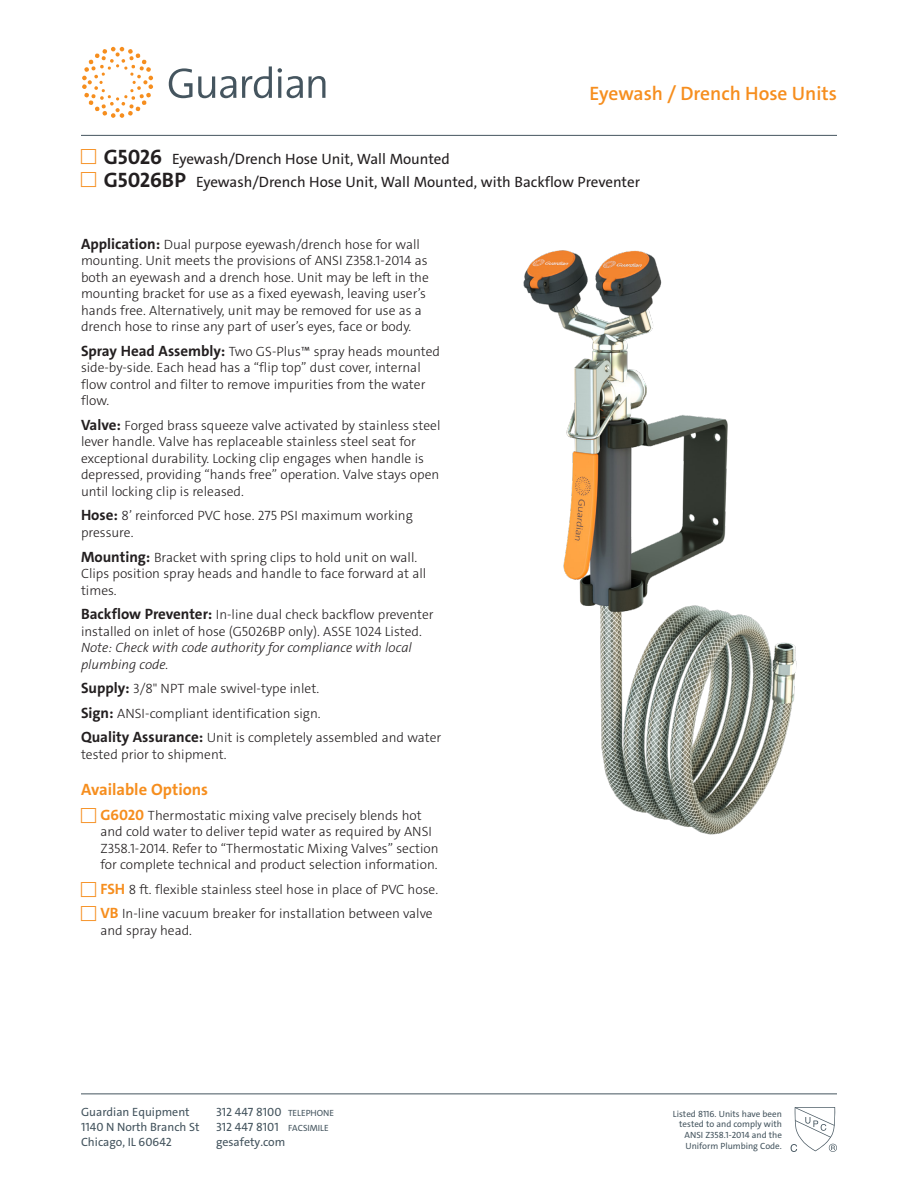
<style>
.page{position:relative;width:918px;height:1188px;background:#fff}
.page>*{position:absolute;margin:0;border:0;box-sizing:border-box;transform-origin:0 0}
.t1{font:600 19.5px "The Sans C4 s";color:#f68e1e}
.Options_Head{font:700 16.5px "The Sans C4 s";color:#f68e1e}
.t2{font:15px "The Sans C4 s";color:#231f20}
.Body{font:300 13.5px/16.5px "The Sans C4 s";color:#231f20}
.t3{font:12px "The Sans C4 s";color:#45555f}
.t4{font:9px/10.8px "The Sans C4 s";color:#45555f;text-align:right}
.s1{font-weight:700;font-size:21px}
.s2{font-weight:700;font-size:15px}
.s3{font-style:italic}
.s4{font-weight:700;font-size:15px;color:#f68e1e}
.s5{font-size:9px}
</style>
<div class="page">
<hr style="left:81px;top:1094px;width:756px;height:1px;background:#45555f">
<svg style="left:242px;top:66px;width:30px;height:32px"></svg>
<svg style="left:278px;top:68px;width:25px;height:30px"></svg>
<svg style="left:309px;top:76px;width:16px;height:22px"></svg>
<svg style="left:169px;top:68px;width:67px;height:30px"></svg>
<svg style="left:82px;top:47px;width:71px;height:71px"></svg>
<hr style="left:81px;top:135px;width:756px;height:1px;background:#45555f">
<svg style="left:791px;top:1107px;width:46px;height:45px"></svg>
<img style="left:523px;top:250px;width:274px;height:585px">
<h1 class="t1" style="left:590px;top:81px;width:249px">Eyewash / Drench Hose Units</h1>
<p class="t2" style="left:104px;top:149px;width:348px"><span class="s1">G5026</span> Eyewash/Drench Hose Unit, Wall Mounted</p>
<p class="t2" style="left:104px;top:172px;width:538px"><span class="s1">G5026BP</span> Eyewash/Drench Hose Unit, Wall Mounted, with Backflow Preventer</p>
<p class="Body" style="left:81px;top:236px;width:349px"><span class="s2">Application:</span> Dual purpose eyewash/drench hose for wall mounting. Unit meets the provisions of ANSI Z358.1-2014 as both an eyewash and a drench hose. Unit may be left in the mounting bracket for use as a fixed eyewash, leaving user’s hands free. Alternatively, unit may be removed for use as a drench hose to rinse any part of user’s eyes, face or body.</p>
<p class="Body" style="left:81px;top:343px;width:361px"><span class="s2">Spray Head Assembly:</span> Two GS-Plus™ spray heads mounted side-by-side. Each head has a “flip top” dust cover, internal flow control and filter to remove impurities from the water flow.</p>
<p class="Body" style="left:81px;top:417px;width:361px"><span class="s2">Valve:</span> Forged brass squeeze valve activated by stainless steel lever handle. Valve has replaceable stainless steel seat for exceptional durability. Locking clip engages when handle is depressed, providing “hands free” operation. Valve stays open until locking clip is released.</p>
<p class="Body" style="left:81px;top:508px;width:333px"><span class="s2">Hose:</span> 8’ reinforced PVC hose. 275 PSI maximum working pressure.</p>
<p class="Body" style="left:81px;top:549px;width:347px"><span class="s2">Mounting:</span> Bracket with spring clips to hold unit on wall.<br>Clips position spray heads and handle to face forward at all times.</p>
<p class="Body" style="left:81px;top:606px;width:354px"><span class="s2">Backflow Preventer:</span> In-line dual check backflow preventer installed on inlet of hose (G5026BP only). ASSE 1024 Listed.<br><span class="s3">Note: Check with code authority for compliance with local plumbing code.</span></p>
<p class="Body" style="left:81px;top:681px;width:240px"><span class="s2">Supply:</span> 3/8" NPT male swivel-type inlet.</p>
<p class="Body" style="left:81px;top:705px;width:241px"><span class="s2">Sign:</span> ANSI-compliant identification sign.</p>
<p class="Body" style="left:81px;top:730px;width:362px"><span class="s2">Quality Assurance:</span> Unit is completely assembled and water tested prior to shipment.</p>
<p class="Options_Head" style="left:81px;top:779px;width:129px">Available Options</p>
<p class="Body" style="left:100px;top:807px;width:340px"><span class="s4">G6020</span> Thermostatic mixing valve precisely blends hot and cold water to deliver tepid water as required by ANSI Z358.1-2014. Refer to “Thermostatic Mixing Valves” section for complete technical and product selection information.</p>
<p class="Body" style="left:100px;top:881px;width:339px"><span class="s4">FSH</span> 8 ft. flexible stainless steel hose in place of PVC hose.</p>
<p class="Body" style="left:100px;top:906px;width:334px"><span class="s4">VB</span> In-line vacuum breaker for installation between valve and spray head.</p>
<p class="t3" style="left:81px;top:1104px;width:110px">Guardian Equipment</p>
<p class="t3" style="left:216px;top:1104px;width:120px">312 447 8100 <span class="s5">TELEPHONE</span></p>
<p class="t3" style="left:81px;top:1119px;width:120px">1140 N North Branch St</p>
<p class="t3" style="left:216px;top:1119px;width:114px">312 447 8101 <span class="s5">FACSIMILE</span></p>
<p class="t3" style="left:81px;top:1134px;width:93px">Chicago, IL 60642</p>
<p class="t3" style="left:216px;top:1134px;width:71px">gesafety.com</p>
<p class="t4" style="left:673px;top:1108px;width:110px">Listed 8116. Units have been tested to and comply with<br>ANSI Z358.1-2014 and the<br>Uniform Plumbing Code.</p>
</div>
